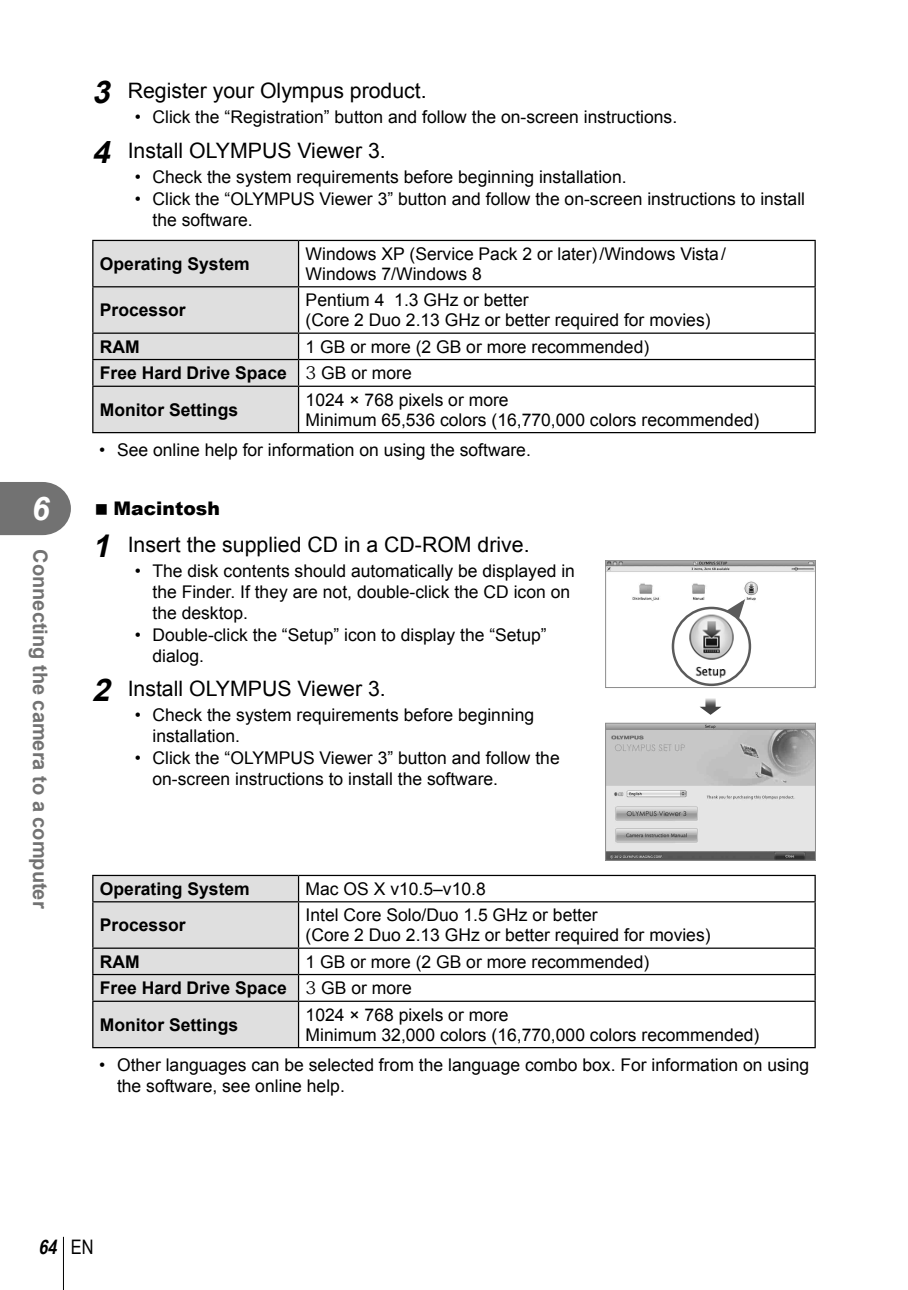
<style>
.page{position:relative;width:908px;height:1290px;background:#fff}
.page>*{position:absolute;margin:0;border:0;box-sizing:border-box;transform-origin:0 0}
.t1{font:italic 700 32.5px "Arial";color:#fff}
.t2{font:21.25px "Arial";color:#000}
.t3{font:700 20px "Arial";color:#727272}
.t4{font:italic 700 20px "Arial Narrow";color:#000}
.t5{font:900 18.75px "Arial";color:#000}
.t6{font:17.5px/21px "Arial";color:#000}
.t7{font:700 17.5px "Arial";color:#000}
.s1{font-weight:700;font-style:italic;font-size:31.25px}
.s2{font-weight:700}
.s3{font-family:"Koz Min Pro Regular 90 msp RKSJ H"}
.s4{font-weight:400;font-style:normal}
</style>
<div class="page">
<hr style="left:63px;top:1237px;width:1px;height:53px;background:#000">
<svg style="left:0;top:482px;width:71px;height:53px;background:#7e7e7e"></svg>
<hr style="left:298px;top:240px;width:517px;height:1px;background:#000">
<hr style="left:814px;top:241px;width:1px;height:45px;background:#000">
<hr style="left:298px;top:286px;width:517px;height:1px;background:#000">
<hr style="left:814px;top:287px;width:1px;height:45px;background:#000">
<hr style="left:298px;top:332px;width:517px;height:2px;background:#000">
<hr style="left:298px;top:359px;width:517px;height:1px;background:#000">
<svg style="left:92px;top:240px;width:207px;height:192px;background:#d3d3d3"></svg>
<svg style="left:814px;top:334px;width:1px;height:52px"></svg>
<hr style="left:92px;top:386px;width:206px;height:1px;background:#000">
<hr style="left:92px;top:387px;width:1px;height:45px;background:#000">
<hr style="left:298px;top:386px;width:517px;height:1px;background:#000">
<hr style="left:298px;top:387px;width:1px;height:45px;background:#000">
<hr style="left:814px;top:387px;width:1px;height:45px;background:#000">
<hr style="left:92px;top:432px;width:723px;height:1px;background:#000">
<img style="left:607px;top:562px;width:206px;height:124px">
<div style="left:605px;top:560px;width:210px;height:128px;border:1px solid #8b8b8b"></div>
<svg style="left:717px;top:596px;width:30px;height:33px"></svg>
<svg style="left:672px;top:608px;width:77px;height:77px"></svg>
<img style="left:681px;top:610px;width:59px;height:73px">
<div style="left:671px;top:607px;width:79px;height:79px;border:2px solid #5b5b5b;border-radius:50%"></div>
<img style="left:607px;top:725px;width:206px;height:134px">
<div style="left:605px;top:723px;width:210px;height:138px;border:1px solid #8b8b8b"></div>
<svg style="left:699px;top:698px;width:22px;height:17px"></svg>
<hr style="left:298px;top:875px;width:517px;height:1px;background:#000">
<svg style="left:814px;top:876px;width:1px;height:25px"></svg>
<hr style="left:298px;top:901px;width:517px;height:1px;background:#000">
<hr style="left:814px;top:902px;width:1px;height:45px;background:#000">
<hr style="left:298px;top:947px;width:517px;height:2px;background:#000">
<hr style="left:298px;top:974px;width:517px;height:1px;background:#000">
<div style="left:92px;top:875px;width:207px;height:172px;background:#dfdfdf"></div>
<svg style="left:814px;top:949px;width:1px;height:51px"></svg>
<hr style="left:92px;top:1000px;width:206px;height:2px;background:#000">
<hr style="left:92px;top:1002px;width:1px;height:45px;background:#000">
<hr style="left:298px;top:1000px;width:517px;height:2px;background:#000">
<hr style="left:298px;top:1002px;width:1px;height:45px;background:#000">
<hr style="left:814px;top:1002px;width:1px;height:45px;background:#000">
<hr style="left:92px;top:1047px;width:723px;height:1px;background:#000">
<h1 class="t1" style="left:32px;top:491px;width:20px">6</h1>
<p class="t3" style="left:51px;top:549px;width:361px;rotate:90deg">Connecting the camera to a computer</p>
<p class="t2" style="left:92px;top:78px;width:336px"><span class="s1">3</span> Register your Olympus product.</p>
<p class="t6" style="left:135px;top:106px;width:543px">• Click the “Registration” button and follow the on-screen instructions.</p>
<p class="t2" style="left:92px;top:138px;width:295px"><span class="s1">4</span> Install OLYMPUS Viewer 3.</p>
<p class="t6" style="left:135px;top:166px;width:493px">• Check the system requirements before beginning installation.</p>
<p class="t6" style="left:152px;top:188px;width:653px;text-indent:-18px">• Click the “OLYMPUS Viewer 3” button and follow the on-screen instructions to install the software.</p>
<p class="t7" style="left:100px;top:254px;width:151px">Operating System</p>
<p class="t6" style="left:305px;top:244px;width:421px;line-height:20px">Windows XP (Service Pack 2 or later) /Windows Vista /<br>Windows 7/Windows 8</p>
<p class="t7" style="left:100px;top:300px;width:87px">Processor</p>
<p class="t6" style="left:305px;top:290px;width:406px;line-height:20px">Pentium 4 1.3 GHz or better<br>(Core 2 Duo 2.13 GHz or better required for movies)</p>
<p class="t7" style="left:100px;top:337px;width:41px">RAM</p>
<p class="t6" style="left:100px;top:333px;width:550px;line-height:26.5px;text-indent:206px">1 GB or more (2 GB or more recommended)<br><span class="s2">Free Hard Drive Space</span> <span class="s3">3</span> GB or more</p>
<p class="t7" style="left:100px;top:400px;width:140px">Monitor Settings</p>
<p class="t6" style="left:305px;top:390px;width:455px;line-height:20px">1024 × 768 pixels or more<br>Minimum 65,536 colors (16,770,000 colors recommended)</p>
<p class="t6" style="left:99px;top:439px;width:433px">• See online help for information on using the software.</p>
<p class="t5" style="left:113px;top:494px;width:108px">Macintosh</p>
<p class="t2" style="left:92px;top:533px;width:438px"><span class="s1">1</span> Insert the supplied CD in a CD-ROM drive.</p>
<p class="t6" style="left:152px;top:561px;width:424px;text-indent:-18px">• The disk contents should automatically be displayed in the Finder. If they are not, double-click the CD icon on the desktop.</p>
<p class="t6" style="left:152px;top:624px;width:395px;text-indent:-18px">• Double-click the “Setup” icon to display the “Setup” dialog.</p>
<p class="t2" style="left:92px;top:677px;width:295px"><span class="s1">2</span> Install OLYMPUS Viewer 3.</p>
<p class="t6" style="left:152px;top:705px;width:383px;text-indent:-18px">• Check the system requirements before beginning installation.</p>
<p class="t6" style="left:152px;top:747px;width:408px;text-indent:-18px">• Click the “OLYMPUS Viewer 3” button and follow the on-screen instructions to install the software.</p>
<p class="t7" style="left:100px;top:879px;width:151px">Operating System</p>
<p class="t6" style="left:305px;top:878px;width:181px">Mac OS X v10.5–v10.8</p>
<p class="t7" style="left:100px;top:915px;width:87px">Processor</p>
<p class="t6" style="left:305px;top:905px;width:406px;line-height:20px">Intel Core Solo/Duo 1.5 GHz or better<br>(Core 2 Duo 2.13 GHz or better required for movies)</p>
<p class="t7" style="left:100px;top:952px;width:41px">RAM</p>
<p class="t6" style="left:100px;top:948px;width:550px;line-height:26.5px;text-indent:206px">1 GB or more (2 GB or more recommended)<br><span class="s2">Free Hard Drive Space</span> <span class="s3">3</span> GB or more</p>
<p class="t7" style="left:100px;top:1015px;width:140px">Monitor Settings</p>
<p class="t6" style="left:305px;top:1004px;width:455px;line-height:20px">1024 × 768 pixels or more<br>Minimum 32,000 colors (16,770,000 colors recommended)</p>
<p class="t6" style="left:117px;top:1054px;width:693px;text-indent:-18px">• Other languages can be selected from the language combo box. For information on using the software, see online help.</p>
<p class="t4" style="left:38px;top:1235px;width:57px">64 <span class="s4">EN</span></p>
</div>
